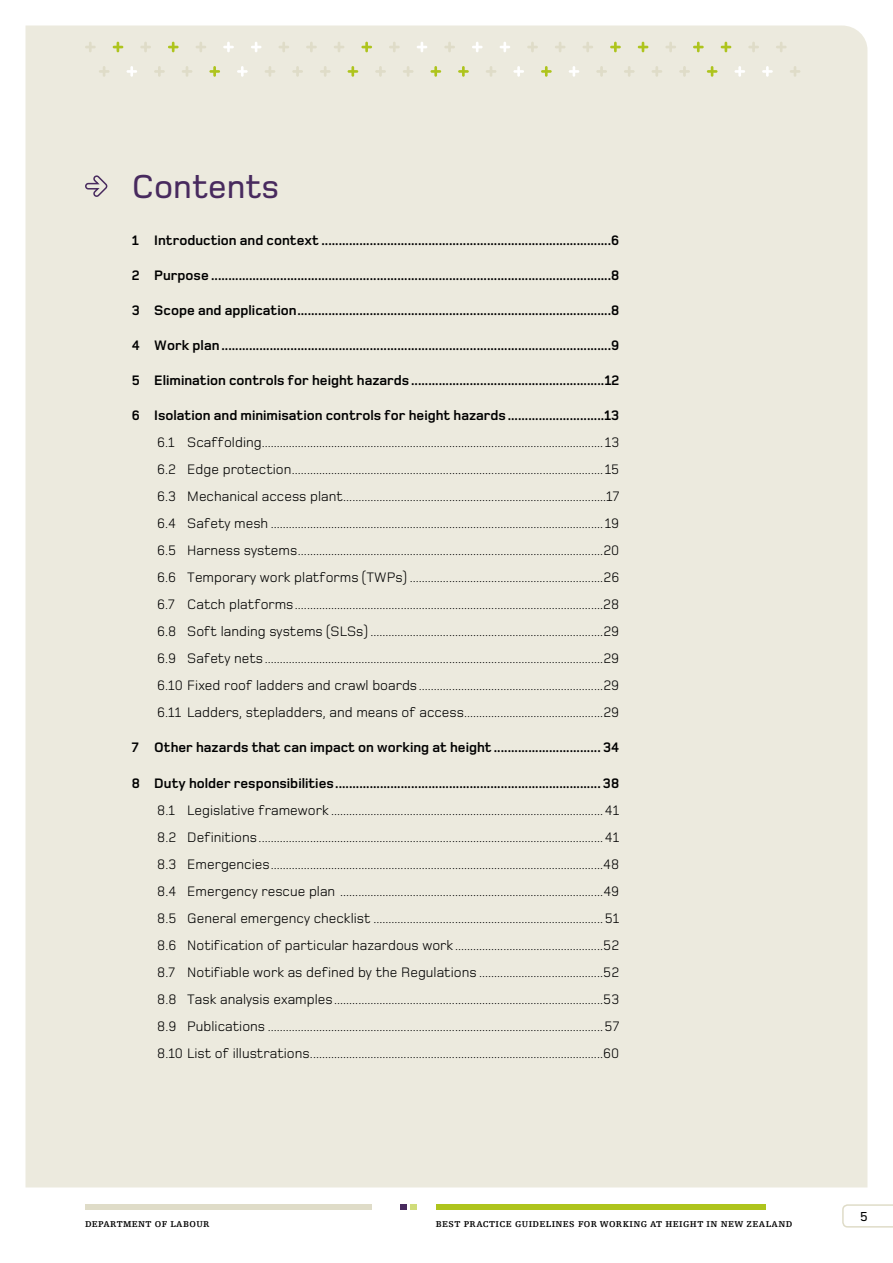
<style>
.page{position:relative;width:893px;height:1263px;background:#fff}
.page>*{position:absolute;margin:0;border:0;box-sizing:border-box;transform-origin:0 0}
.t1{font:500 34.5px "Foundry Monoline";color:#482a5e}
.t2{font:14.25px/27px "Foundry Monoline";color:#000;text-align:justify}
.t3{font:700 14.25px "Foundry Monoline";color:#000}
.t4{font:500 13.5px "Foundry Monoline";color:#000}
.t5{font:700 9px "Egyptienne F";letter-spacing:.04em;color:#000}
</style>
<div class="page">
<div style="left:26px;top:26px;width:841px;height:1161px;background:#eceade"></div>
<div style="left:436px;top:1204px;width:329px;height:6px;background:#aec41d"></div>
<div style="left:85px;top:1204px;width:287px;height:6px;background:#dfdcc8"></div>
<svg style="left:400px;top:1204px;width:6px;height:6px"></svg>
<div style="left:410px;top:1204px;width:7px;height:6px;background:#d0dc7a"></div>
<svg style="left:842px;top:1204px;width:51px;height:23px"></svg>
<svg style="left:762px;top:66px;width:11px;height:11px"></svg>
<svg style="left:790px;top:66px;width:10px;height:11px"></svg>
<svg style="left:679px;top:66px;width:11px;height:11px"></svg>
<svg style="left:652px;top:66px;width:10px;height:11px"></svg>
<svg style="left:624px;top:66px;width:11px;height:11px"></svg>
<svg style="left:596px;top:66px;width:11px;height:11px"></svg>
<svg style="left:486px;top:66px;width:10px;height:11px"></svg>
<svg style="left:403px;top:66px;width:10px;height:11px"></svg>
<svg style="left:375px;top:66px;width:11px;height:11px"></svg>
<svg style="left:320px;top:66px;width:11px;height:11px"></svg>
<svg style="left:292px;top:66px;width:11px;height:11px"></svg>
<svg style="left:265px;top:66px;width:10px;height:11px"></svg>
<svg style="left:182px;top:66px;width:10px;height:11px"></svg>
<svg style="left:154px;top:66px;width:11px;height:11px"></svg>
<svg style="left:99px;top:66px;width:11px;height:11px"></svg>
<svg style="left:776px;top:42px;width:11px;height:10px"></svg>
<svg style="left:748px;top:42px;width:11px;height:10px"></svg>
<svg style="left:665px;top:42px;width:11px;height:10px"></svg>
<svg style="left:582px;top:42px;width:11px;height:10px"></svg>
<svg style="left:555px;top:42px;width:10px;height:10px"></svg>
<svg style="left:527px;top:42px;width:11px;height:10px"></svg>
<svg style="left:444px;top:42px;width:11px;height:10px"></svg>
<svg style="left:389px;top:42px;width:11px;height:10px"></svg>
<svg style="left:334px;top:42px;width:10px;height:10px"></svg>
<svg style="left:306px;top:42px;width:11px;height:10px"></svg>
<svg style="left:278px;top:42px;width:11px;height:10px"></svg>
<svg style="left:196px;top:42px;width:10px;height:10px"></svg>
<svg style="left:140px;top:42px;width:11px;height:10px"></svg>
<svg style="left:85px;top:42px;width:11px;height:10px"></svg>
<svg style="left:707px;top:66px;width:10px;height:11px"></svg>
<svg style="left:541px;top:66px;width:11px;height:11px"></svg>
<svg style="left:458px;top:66px;width:11px;height:11px"></svg>
<svg style="left:430px;top:66px;width:11px;height:11px"></svg>
<svg style="left:348px;top:66px;width:10px;height:11px"></svg>
<svg style="left:209px;top:66px;width:11px;height:11px"></svg>
<svg style="left:721px;top:42px;width:10px;height:10px"></svg>
<svg style="left:693px;top:42px;width:11px;height:10px"></svg>
<svg style="left:638px;top:42px;width:10px;height:10px"></svg>
<svg style="left:610px;top:42px;width:11px;height:10px"></svg>
<svg style="left:361px;top:42px;width:11px;height:10px"></svg>
<svg style="left:168px;top:42px;width:11px;height:10px"></svg>
<svg style="left:113px;top:42px;width:10px;height:10px"></svg>
<svg style="left:734px;top:66px;width:11px;height:11px"></svg>
<svg style="left:569px;top:66px;width:10px;height:11px"></svg>
<svg style="left:513px;top:66px;width:11px;height:11px"></svg>
<svg style="left:237px;top:66px;width:11px;height:11px"></svg>
<svg style="left:126px;top:66px;width:11px;height:11px"></svg>
<svg style="left:500px;top:42px;width:10px;height:10px"></svg>
<svg style="left:472px;top:42px;width:11px;height:10px"></svg>
<svg style="left:417px;top:42px;width:10px;height:10px"></svg>
<svg style="left:251px;top:42px;width:11px;height:10px"></svg>
<svg style="left:223px;top:42px;width:11px;height:10px"></svg>
<svg style="left:84px;top:175px;width:25px;height:24px"></svg>
<h1 class="t1" style="left:132px;top:167px;width:149px">Contents</h1>
<p class="t3" style="left:132px;top:233px;width:489px">1 Introduction and context ....................................................................................6</p>
<p class="t3" style="left:132px;top:268px;width:489px">2 Purpose ....................................................................................................................8</p>
<p class="t3" style="left:132px;top:303px;width:489px">3 Scope and application...........................................................................................8</p>
<p class="t3" style="left:132px;top:338px;width:489px">4 Work plan.................................................................................................................9</p>
<p class="t3" style="left:132px;top:373px;width:489px">5 Elimination controls for height hazards........................................................12</p>
<p class="t3" style="left:132px;top:408px;width:489px">6 Isolation and minimisation controls for height hazards............................13</p>
<p class="t2" style="left:157px;top:429px;width:464px">6.1 Scaffolding................................................................................................................. 13<br>6.2 Edge protection....................................................................................................... 15<br>6.3 Mechanical access plant.......................................................................................17<br>6.4 Safety mesh .............................................................................................................. 19<br>6.5 Harness systems.....................................................................................................20<br>6.6 Temporary work platforms (TWPs) ................................................................26<br>6.7 Catch platforms......................................................................................................28<br>6.8 Soft landing systems (SLSs) .............................................................................29<br>6.9 Safety nets................................................................................................................29<br>6.10 Fixed roof ladders and crawl boards.............................................................29<br>6.11 Ladders, stepladders, and means of access..............................................29</p>
<p class="t3" style="left:132px;top:740px;width:489px">7 Other hazards that can impact on working at height ............................... 34</p>
<p class="t3" style="left:132px;top:775px;width:489px">8 Duty holder responsibilities............................................................................. 38</p>
<p class="t2" style="left:157px;top:796px;width:464px">8.1 Legislative framework ..........................................................................................41<br>8.2 Definitions..................................................................................................................41<br>8.3 Emergencies..............................................................................................................48<br>8.4 Emergency rescue plan .......................................................................................49<br>8.5 General emergency checklist ............................................................................51<br>8.6 Notification of particular hazardous work .................................................52<br>8.7 Notifiable work as defined by the Regulations .........................................52<br>8.8 Task analysis examples.........................................................................................53<br>8.9 Publications ...............................................................................................................57<br>8.10 List of illustrations.................................................................................................60</p>
<p class="t5" style="left:85px;top:1219px;width:126px">DEPARTMENT OF LABOUR</p>
<p class="t5" style="left:436px;top:1219px;width:358px">BEST PRACTICE GUIDELINES FOR WORKING AT HEIGHT IN NEW ZEALAND</p>
<p class="t4" style="left:860px;top:1208px;width:9px">5</p>
</div>
